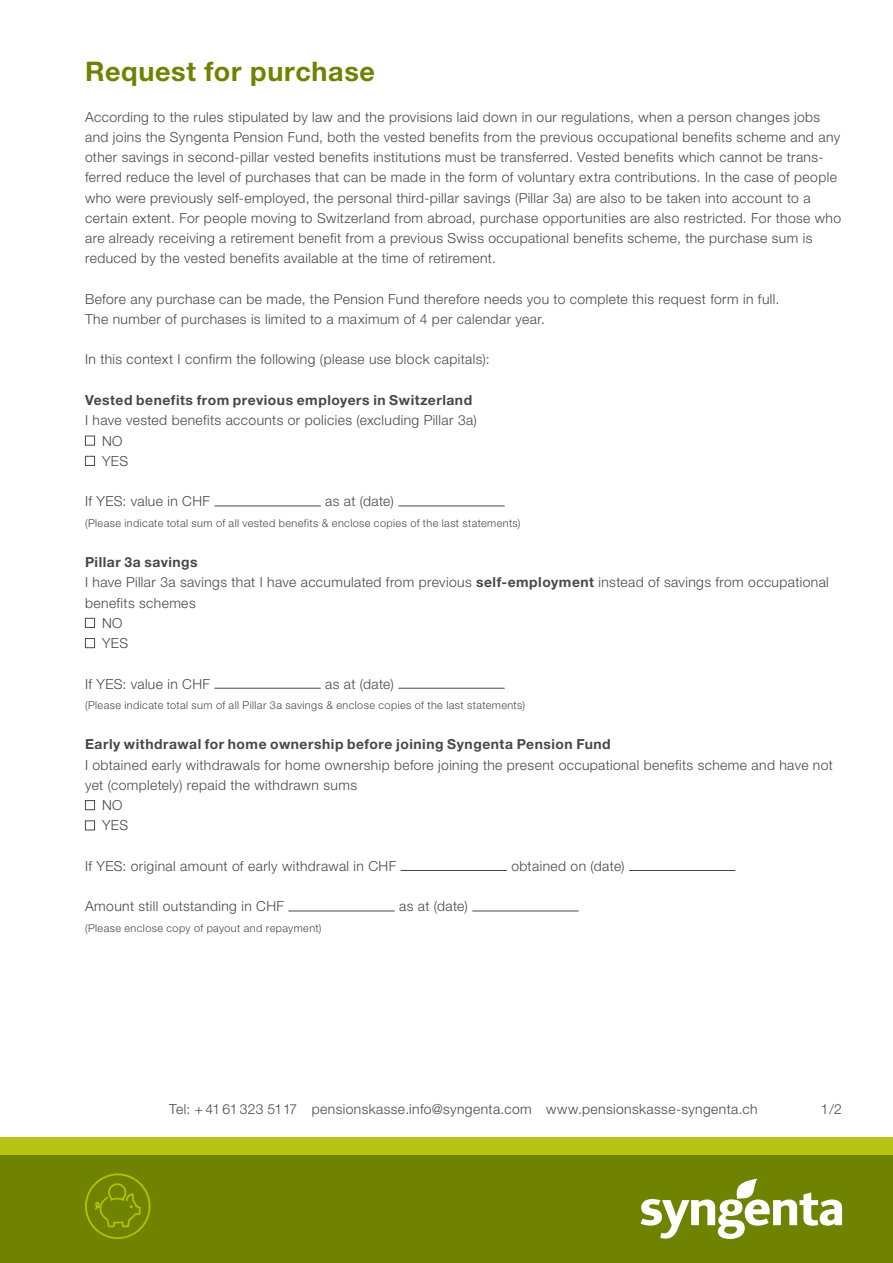
<style>
.page{position:relative;width:893px;height:1263px;background:#fff}
.page>*{position:absolute;margin:0;border:0;box-sizing:border-box;transform-origin:0 0}
.t1{font:700 27px "Helvetica Neue LT Std";letter-spacing:.025em;color:#6f8300}
.t2{font:300 13.8px/20.2px "Helvetica Neue LT Std";letter-spacing:.03em;color:#484847}
.t3{font:700 13.8px "Helvetica Neue LT Std";letter-spacing:.04em;color:#484847}
.t4{font:300 10.8px "Helvetica Neue LT Std";letter-spacing:.035em;color:#484847}
.s1{font-weight:700}
</style>
<div class="page">
<div style="left:0;top:1137px;width:893px;height:18px;background:#b8c414"></div>
<div style="left:0;top:1155px;width:893px;height:108px;background:#6f8300"></div>
<svg style="left:85px;top:1173px;width:66px;height:66px"></svg>
<svg style="left:641px;top:1179px;width:201px;height:60px"></svg>
<div style="left:85px;top:436px;width:10px;height:10px;border:1px solid #484847"></div>
<div style="left:85px;top:456px;width:10px;height:10px;border:1px solid #484847"></div>
<hr style="left:214px;top:506px;width:107px;height:1px;background:#484847">
<hr style="left:398px;top:506px;width:107px;height:1px;background:#484847">
<div style="left:85px;top:618px;width:10px;height:10px;border:1px solid #484847"></div>
<div style="left:85px;top:638px;width:10px;height:10px;border:1px solid #484847"></div>
<hr style="left:214px;top:688px;width:107px;height:1px;background:#484847">
<hr style="left:398px;top:688px;width:107px;height:1px;background:#484847">
<div style="left:85px;top:800px;width:10px;height:10px;border:1px solid #484847"></div>
<div style="left:85px;top:820px;width:10px;height:10px;border:1px solid #484847"></div>
<hr style="left:401px;top:870px;width:106px;height:1px;background:#484847">
<hr style="left:629px;top:870px;width:106px;height:1px;background:#484847">
<hr style="left:288px;top:911px;width:107px;height:1px;background:#484847">
<hr style="left:472px;top:911px;width:107px;height:1px;background:#484847">
<h1 class="t1" style="left:85px;top:55px;width:291px">Request for purchase</h1>
<p class="t2" style="left:85px;top:106px;width:758px">According to the rules stipulated by law and the provisions laid down in our regulations, when a person changes jobs and joins the Syngenta Pension Fund, both the vested benefits from the previous occupational benefits scheme and any other savings in second-pillar vested benefits institutions must be transferred. Vested benefits which cannot be trans&shy;ferred reduce the level of purchases that can be made in the form of voluntary extra contributions. In the case of people who were previously self-employed, the personal third-pillar savings (Pillar 3a) are also to be taken into account to a certain extent. For people moving to Switzerland from abroad, purchase opportunities are also restricted. For those who are already receiving a retirement benefit from a previous Swiss occupational benefits scheme, the purchase sum is reduced by the vested benefits available at the time of retirement.</p>
<p class="t2" style="left:85px;top:288px;width:696px">Before any purchase can be made, the Pension Fund therefore needs you to complete this request form in full.<br>The number of purchases is limited to a maximum of 4 per calendar year.</p>
<p class="t2" style="left:85px;top:349px;width:406px">In this context I confirm the following (please use block capitals):</p>
<p class="t3" style="left:85px;top:391px;width:389px">Vested benefits from previous employers in Switzerland</p>
<p class="t2" style="left:102px;top:410px;width:376px;text-indent:-17px">I have vested benefits accounts or policies (excluding Pillar 3a)<br>NO<br>YES</p>
<p class="t2" style="left:85px;top:491px;width:126px">If YES: value in CHF</p>
<p class="t2" style="left:325px;top:491px;width:70px">as at (date)</p>
<p class="t4" style="left:85px;top:516px;width:437px">(Please indicate total sum of all vested benefits &amp; enclose copies of the last statements)</p>
<p class="t3" style="left:85px;top:554px;width:114px">Pillar 3a savings</p>
<p class="t2" style="left:85px;top:572px;width:745px">I have Pillar 3a savings that I have accumulated from previous <span class="s1">self-employment</span> instead of savings from occupational</p>
<p class="t2" style="left:85px;top:592px;width:112px">benefits schemes</p>
<p class="t2" style="left:102px;top:612px;width:22px">NO</p>
<p class="t2" style="left:102px;top:633px;width:28px">YES</p>
<p class="t2" style="left:85px;top:673px;width:126px">If YES: value in CHF</p>
<p class="t2" style="left:325px;top:673px;width:70px">as at (date)</p>
<p class="t4" style="left:85px;top:698px;width:442px">(Please indicate total sum of all Pillar 3a savings &amp; enclose copies of the last statements)</p>
<p class="t3" style="left:85px;top:736px;width:527px">Early withdrawal for home ownership before joining Syngenta Pension Fund</p>
<p class="t2" style="left:85px;top:754px;width:749px">I obtained early withdrawals for home ownership before joining the present occupational benefits scheme and have not</p>
<p class="t2" style="left:85px;top:774px;width:274px">yet (completely) repaid the withdrawn sums</p>
<p class="t2" style="left:102px;top:795px;width:22px">NO</p>
<p class="t2" style="left:102px;top:815px;width:28px">YES</p>
<p class="t2" style="left:85px;top:855px;width:313px">If YES: original amount of early withdrawal in CHF</p>
<p class="t2" style="left:511px;top:855px;width:115px">obtained on (date)</p>
<p class="t2" style="left:85px;top:896px;width:200px">Amount still outstanding in CHF</p>
<p class="t2" style="left:399px;top:896px;width:70px">as at (date)</p>
<p class="t4" style="left:85px;top:921px;width:238px">(Please enclose copy of payout and repayment)</p>
<p class="t2" style="left:169px;top:1098px;width:590px">Tel: + 41 61 323 5117 pensionskasse.info@syngenta.com www.pensionskasse-syngenta.ch</p>
<p class="t2" style="left:821px;top:1098px;width:23px">1/2</p>
</div>
